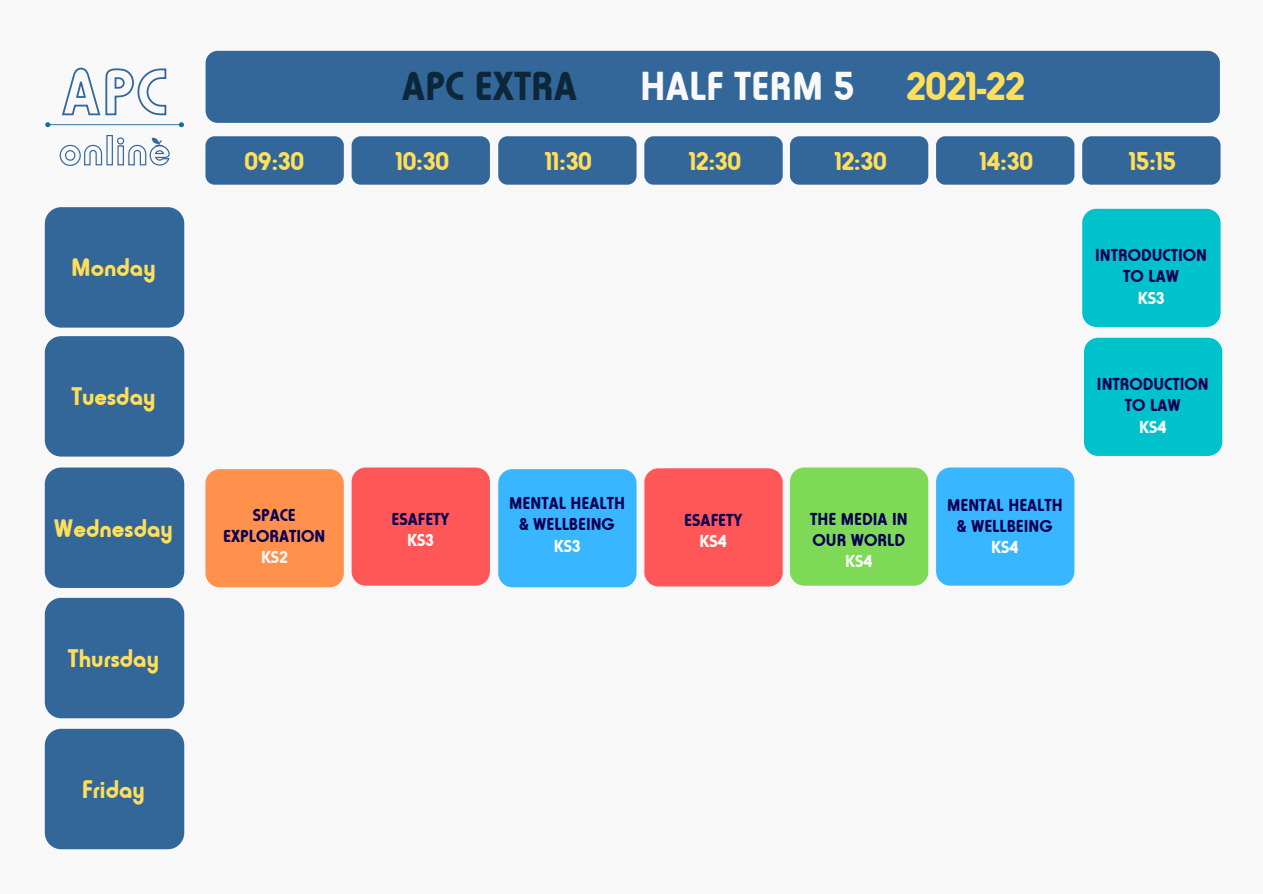
<style>
.page{position:relative;width:1263px;height:894px;background:#fff}
.page>*{position:absolute;margin:0;border:0;box-sizing:border-box;transform-origin:0 0}
.t1{font:700 42px "Horatio D";color:#f8f8f8}
.t2{font:700 42px "Horatio D";color:#0c2739}
.t3{font:700 26.85px "Horatio D";color:#ffde59}
.t4{font:700 26.55px "Horatio D";color:#ffde59}
.t5{font:700 18px/21.3px "Horatio D";color:#070052;text-align:center}
.t6{font:700 18px "Horatio D";color:#fff}
.t7{font:700 18px "Horatio D";color:#f8f8f8}
.s1{color:#ffde59}
</style>
<div class="page">
<div style="left:0;top:0;width:1263px;height:893px;background:#f8f8f8"></div>
<div style="left:45px;top:467px;width:139px;height:120px;background:#369;border-radius:16px"></div>
<div style="left:205px;top:136px;width:139px;height:49px;background:#369;border-radius:9px"></div>
<div style="left:206px;top:51px;width:1014px;height:72px;background:#369;border-radius:12px"></div>
<div style="left:498px;top:136px;width:139px;height:49px;background:#369;border-radius:9px"></div>
<div style="left:644px;top:136px;width:139px;height:49px;background:#369;border-radius:9px"></div>
<div style="left:936px;top:136px;width:138px;height:49px;background:#369;border-radius:9px"></div>
<div style="left:1082px;top:136px;width:138px;height:49px;background:#369;border-radius:9px"></div>
<div style="left:352px;top:136px;width:138px;height:49px;background:#369;border-radius:9px"></div>
<div style="left:790px;top:136px;width:138px;height:49px;background:#369;border-radius:9px"></div>
<div style="left:45px;top:336px;width:139px;height:120px;background:#369;border-radius:16px"></div>
<div style="left:45px;top:207px;width:139px;height:120px;background:#369;border-radius:16px"></div>
<div style="left:45px;top:597px;width:139px;height:121px;background:#369;border-radius:16px"></div>
<div style="left:45px;top:728px;width:139px;height:121px;background:#369;border-radius:16px"></div>
<svg style="left:59px;top:135px;width:111px;height:31px"></svg>
<svg style="left:62px;top:67px;width:105px;height:49px"></svg>
<img style="left:152px;top:136px;width:16px;height:9px">
<svg style="left:45px;top:122px;width:139px;height:5px"></svg>
<div style="left:352px;top:467px;width:138px;height:118px;background:#ff5757;border-radius:14px"></div>
<div style="left:498px;top:469px;width:139px;height:118px;background:#38b6ff;border-radius:14px"></div>
<div style="left:936px;top:467px;width:138px;height:118px;background:#38b6ff;border-radius:14px"></div>
<div style="left:1082px;top:209px;width:138px;height:118px;background:#00c2cb;border-radius:14px"></div>
<div style="left:1084px;top:337px;width:138px;height:119px;background:#00c2cb;border-radius:14px"></div>
<div style="left:205px;top:469px;width:139px;height:118px;background:#ff914d;border-radius:14px"></div>
<div style="left:790px;top:467px;width:138px;height:118px;background:#7ed957;border-radius:14px"></div>
<div style="left:644px;top:468px;width:139px;height:118px;background:#ff5757;border-radius:14px"></div>
<p class="t4" style="left:71px;top:253px;width:86px">Monday</p>
<p class="t4" style="left:71px;top:381px;width:86px">Tuesday</p>
<p class="t4" style="left:54px;top:513px;width:121px">Wednesday</p>
<p class="t4" style="left:68px;top:643px;width:93px">Thursday</p>
<p class="t4" style="left:82px;top:774px;width:65px">Friday</p>
<p class="t2" style="left:402px;top:63px;width:177px">APC EXTRA</p>
<p class="t1" style="left:640px;top:63px;width:386px">HALF TERM 5 <span class="s1">2021-22</span></p>
<p class="t3" style="left:245px;top:146px;width:61px">09:30</p>
<p class="t3" style="left:396px;top:146px;width:55px">10:30</p>
<p class="t3" style="left:545px;top:146px;width:48px">11:30</p>
<p class="t3" style="left:689px;top:146px;width:54px">12:30</p>
<p class="t3" style="left:835px;top:146px;width:54px">12:30</p>
<p class="t3" style="left:980px;top:146px;width:55px">14:30</p>
<p class="t3" style="left:1129px;top:146px;width:48px">15:15</p>
<p class="t5" style="left:1095px;top:244px;width:113px">INTRODUCTION</p>
<p class="t5" style="left:1123px;top:266px;width:57px">TO LAW</p>
<p class="t6" style="left:1138px;top:287px;width:28px">KS3</p>
<p class="t5" style="left:223px;top:504px;width:104px">SPACE<br>EXPLORATION</p>
<p class="t7" style="left:261px;top:547px;width:28px">KS2</p>
<p class="t5" style="left:392px;top:508px;width:59px">ESAFETY</p>
<p class="t6" style="left:407px;top:530px;width:28px">KS3</p>
<p class="t5" style="left:509px;top:492px;width:117px">MENTAL HEALTH &amp; WELLBEING</p>
<p class="t6" style="left:554px;top:535px;width:28px">KS3</p>
<p class="t5" style="left:684px;top:509px;width:59px">ESAFETY</p>
<p class="t6" style="left:700px;top:530px;width:29px">KS4</p>
<p class="t5" style="left:810px;top:508px;width:99px;text-align:left">THE MEDIA IN<br>OUR WORLD</p>
<p class="t7" style="left:845px;top:551px;width:29px">KS4</p>
<p class="t5" style="left:947px;top:494px;width:117px">MENTAL HEALTH &amp; WELLBEING</p>
<p class="t6" style="left:991px;top:537px;width:29px">KS4</p>
<p class="t5" style="left:1097px;top:373px;width:113px">INTRODUCTION</p>
<p class="t5" style="left:1125px;top:394px;width:57px">TO LAW</p>
<p class="t6" style="left:1139px;top:416px;width:29px">KS4</p>
</div>
